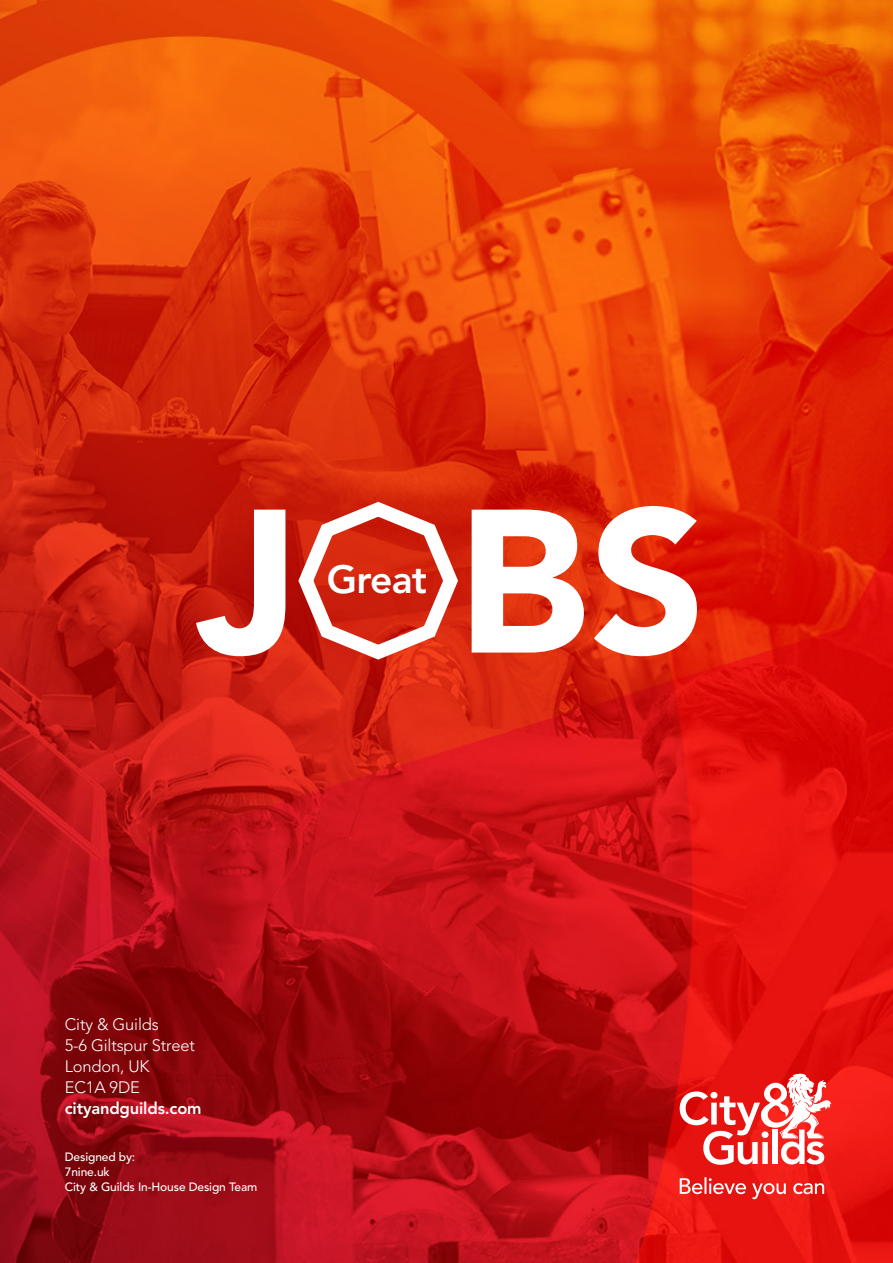
<style>
.page{position:relative;width:893px;height:1263px;background:#fff}
.page>*{position:absolute;margin:0;border:0;box-sizing:border-box;transform-origin:0 0}
.t1{font:800 39px "Avenir LT Std";letter-spacing:-.02em;color:#fff}
.t2{font:300 16.5px/21px "Avenir LT Std";letter-spacing:-.01em;color:#fff}
.t3{font:800 16.5px "Avenir LT Std";letter-spacing:-.01em;color:#fff}
.t4{font:500 12px/15px "Avenir LT Std";letter-spacing:-.01em;color:#fff}
</style>
<div class="page">
<img style="left:0;top:0;width:893px;height:1263px">
<svg style="left:196px;top:506px;width:501px;height:150px"></svg>
<svg style="left:291px;top:494px;width:175px;height:173px"></svg>
<svg style="left:680px;top:1072px;width:152px;height:93px"></svg>
<svg style="left:680px;top:1177px;width:144px;height:22px;background:#ef4845"></svg>
<h1 class="t1" style="left:327px;top:557px;width:102px">Great</h1>
<h2 class="t2" style="left:65px;top:1013px;width:132px">City &amp; Guilds<br>5-6 Giltspur Street<br>London, UK<br>EC1A 9DE</h2>
<h2 class="t3" style="left:65px;top:1098px;width:138px">cityandguilds.com</h2>
<p class="t4" style="left:65px;top:1149px;width:194px">Designed by:<br>7nine.uk<br>City &amp; Guilds In-House Design Team</p>
</div>
